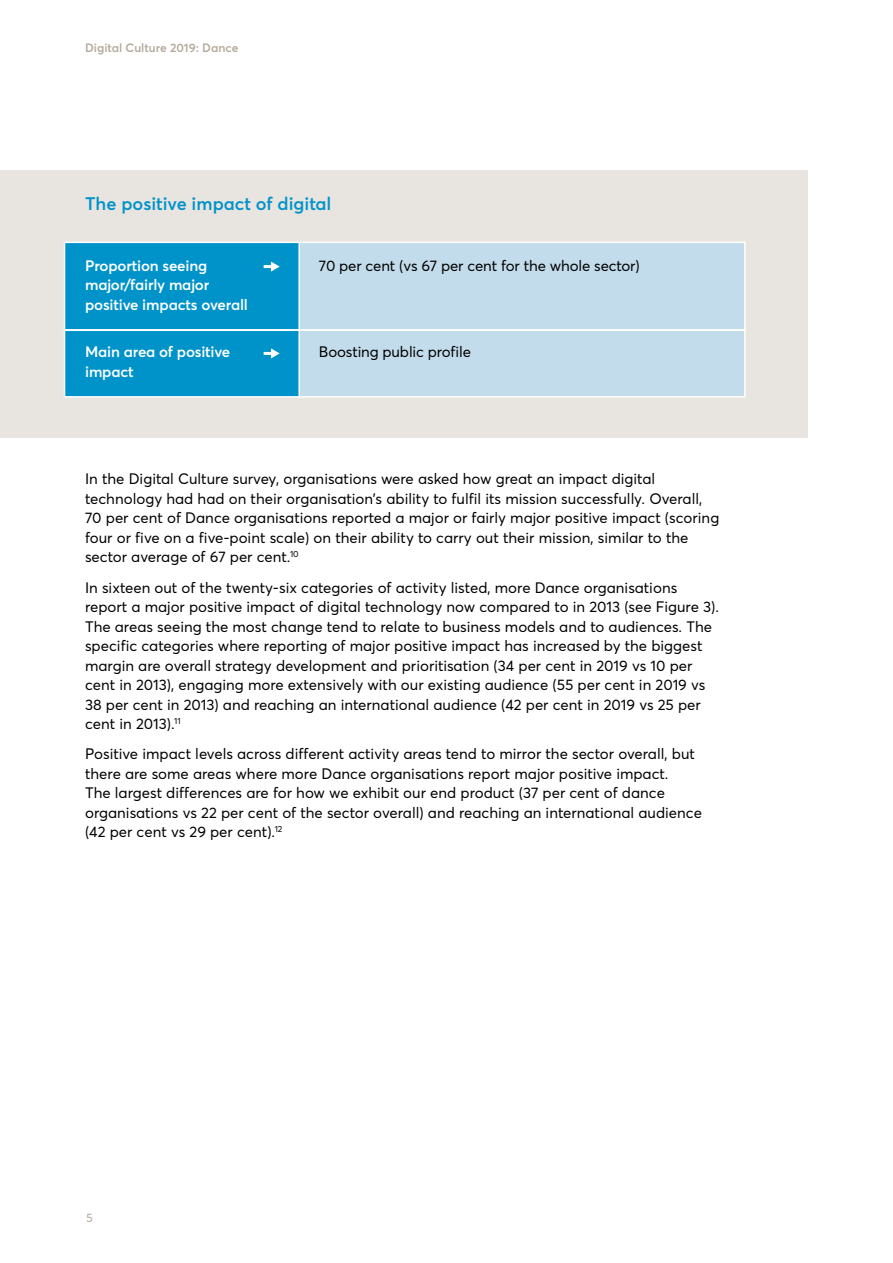
<style>
.page{position:relative;width:893px;height:1263px;background:#fff}
.page>*{position:absolute;margin:0;border:0;box-sizing:border-box;transform-origin:0 0}
.t1{font:600 18px "Averta";color:#0093c9}
.t2{font:15px/19.5px "Averta";color:#000}
.t3{font:600 15px/19.5px "Averta";letter-spacing:-.01em;color:#fff}
.t4{font:600 12px "Averta";color:#b4a899}
.t5{font:12px "Averta";color:#b4a899}
</style>
<div class="page">
<div style="left:0;top:170px;width:808px;height:268px;background:#e8e4e0"></div>
<div style="left:64px;top:242px;width:236px;height:89px;background:#0093c9;border:2px solid #fff"></div>
<div style="left:64px;top:329px;width:236px;height:69px;background:#0093c9;border:2px solid #fff"></div>
<div style="left:298px;top:242px;width:448px;height:89px;background:#c2dcec;border:2px solid #fff"></div>
<div style="left:298px;top:329px;width:448px;height:69px;background:#c2dcec;border:2px solid #fff"></div>
<svg style="left:264px;top:261px;width:16px;height:11px"></svg>
<svg style="left:264px;top:348px;width:16px;height:11px"></svg>
<p class="t4" style="left:85px;top:40px;width:155px">Digital Culture 2019: Dance</p>
<p class="t1" style="left:85px;top:193px;width:248px">The positive impact of digital</p>
<p class="t3" style="left:85px;top:255px;width:124px">Proportion seeing</p>
<p class="t2" style="left:319px;top:255px;width:322px">70 per cent (vs 67 per cent for the whole sector)</p>
<p class="t3" style="left:85px;top:275px;width:164px">major/fairly major positive impacts overall</p>
<p class="t3" style="left:85px;top:342px;width:147px">Main area of positive</p>
<p class="t2" style="left:319px;top:342px;width:153px">Boosting public profile</p>
<p class="t3" style="left:85px;top:362px;width:50px">impact</p>
<p class="t2" style="left:85px;top:469px;width:636px">In the Digital Culture survey, organisations were asked how great an impact digital technology had had on their organisation’s ability to fulfil its mission successfully. Overall, 70 per cent of Dance organisations reported a major or fairly major positive impact (scoring four or five on a five-point scale) on their ability to carry out their mission, similar to the sector average of 67 per cent.<sup>10</sup></p>
<p class="t2" style="left:85px;top:577px;width:635px">In sixteen out of the twenty-six categories of activity listed, more Dance organisations report a major positive impact of digital technology now compared to in 2013 (see Figure 3).<br>The areas seeing the most change tend to relate to business models and to audiences. The specific categories where reporting of major positive impact has increased by the biggest margin are overall strategy development and prioritisation (34 per cent in 2019 vs 10 per cent in 2013), engaging more extensively with our existing audience (55 per cent in 2019 vs 38 per cent in 2013) and reaching an international audience (42 per cent in 2019 vs 25 per cent in 2013).<sup>11</sup></p>
<p class="t2" style="left:85px;top:744px;width:618px">Positive impact levels across different activity areas tend to mirror the sector overall, but there are some areas where more Dance organisations report major positive impact.<br>The largest differences are for how we exhibit our end product (37 per cent of dance organisations vs 22 per cent of the sector overall) and reaching an international audience (42 per cent vs 29 per cent).<sup>12</sup></p>
<p class="t5" style="left:86px;top:1210px;width:8px">5</p>
</div>
